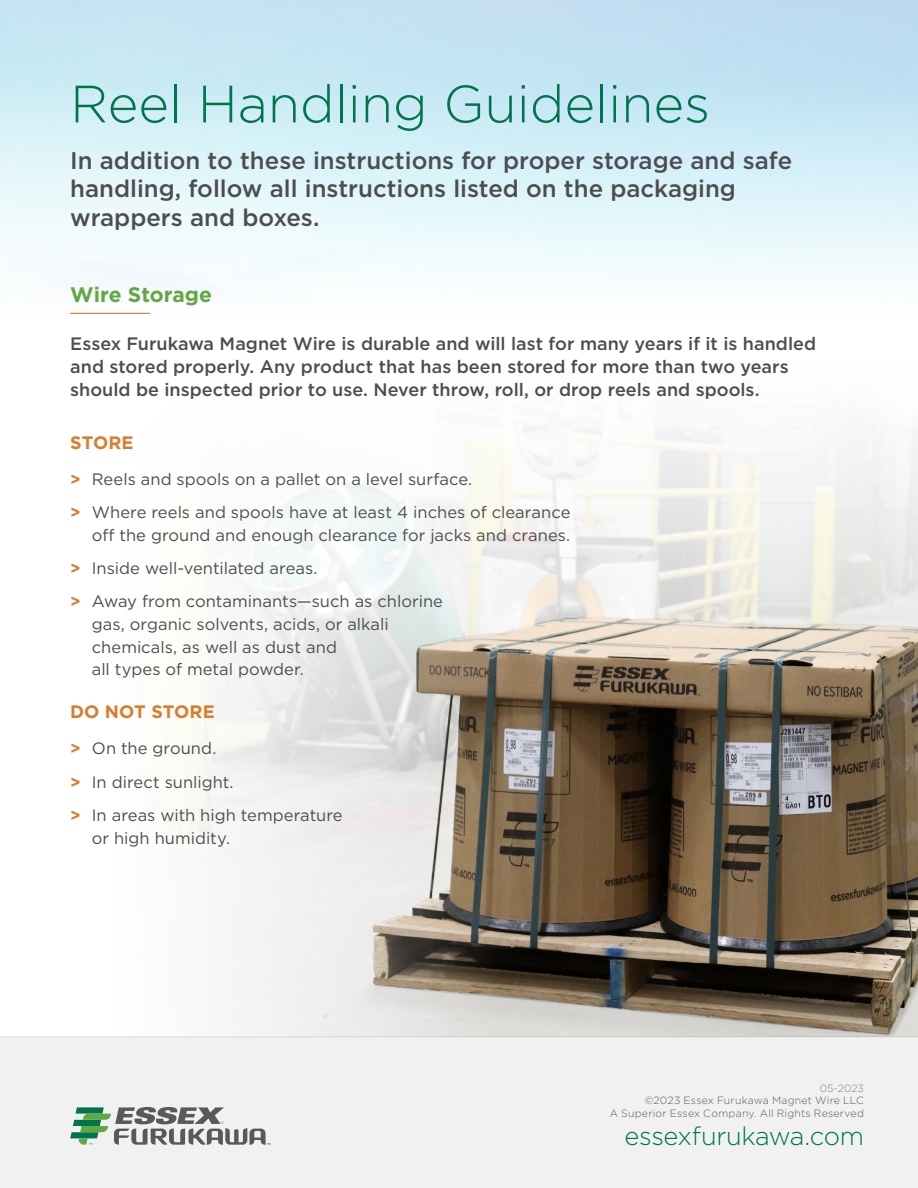
<style>
.page{position:relative;width:918px;height:1188px;background:#fff}
.page>*{position:absolute;margin:0;border:0;box-sizing:border-box;transform-origin:0 0}
.t1{font:300 52.5px "Gotham";color:#00754b}
.t2{font:300 25.5px "Gotham";letter-spacing:-.015em;color:#00754b}
.t3{font:500 24px/28.8px "Gotham";color:#4d4d4f}
.t4{font:700 21px "Gotham";letter-spacing:-.005em;color:#62a744}
.t5{font:500 18px/22.8px "Gotham";color:#4d4d4f}
.t6{font:700 18px "Gotham";color:#d97c2d}
.t7{font:16.5px/33.3px "Gotham";color:#4d4d4f}
.t8{font:300 10.5px/12.6px "Gotham";letter-spacing:.02em;color:#58595b;text-align:right}
.t9{font:300 10.5px "Gotham";color:#808285}
.s1{font-weight:700;color:#d97c2d}
</style>
<div class="page">
<div style="left:0;top:1037px;width:918px;height:151px;background:#f1f1f2"></div>
<svg style="left:70px;top:1107px;width:200px;height:38px"></svg>
<hr style="left:0;top:1037px;width:918px;height:1px;background:#dcddde">
<img style="left:114px;top:378px;width:804px;height:659px">
<hr style="left:70px;top:313px;width:80px;height:1px;background:#d97c2d">
<h1 class="t1" style="left:70px;top:71px;width:641px">Reel Handling Guidelines</h1>
<h3 class="t3" style="left:70px;top:145px;width:723px">In addition to these instructions for proper storage and safe handling, follow all instructions listed on the packaging wrappers and boxes.</h3>
<p class="t4" style="left:70px;top:281px;width:143px">Wire Storage</p>
<p class="t5" style="left:70px;top:332px;width:747px">Essex Furukawa Magnet Wire is durable and will last for many years if it is handled and stored properly. Any product that has been stored for more than two years should be inspected prior to use. Never throw, roll, or drop reels and spools.</p>
<p class="t6" style="left:70px;top:431px;width:65px">STORE</p>
<p class="t7" style="left:70px;top:462px;width:502px"><span class="s1">&gt;</span> Reels and spools on a pallet on a level surface.<br><span class="s1">&gt;</span> Where reels and spools have at least 4 inches of clearance</p>
<p class="t7" style="left:70px;top:518px;width:502px;text-indent:22px">off the ground and enough clearance for jacks and cranes. <span class="s1">&gt;</span> Inside well-ventilated areas.<br><span class="s1">&gt;</span> Away from contaminants—such as chlorine</p>
<p class="t7" style="left:92px;top:613px;width:298px;line-height:22.5px">gas, organic solvents, acids, or alkali chemicals, as well as dust and<br>all types of metal powder.</p>
<p class="t6" style="left:70px;top:700px;width:146px">DO NOT STORE</p>
<p class="t7" style="left:70px;top:732px;width:274px"><span class="s1">&gt;</span> On the ground.<br><span class="s1">&gt;</span> In direct sunlight.<br><span class="s1">&gt;</span> In areas with high temperature</p>
<p class="t7" style="left:92px;top:821px;width:140px">or high humidity.</p>
<p class="t9" style="left:820px;top:1081px;width:46px">05-2023</p>
<p class="t8" style="left:610px;top:1094px;width:256px">©2023 Essex Furukawa Magnet Wire LLC<br>A Superior Essex Company. All Rights Reserved</p>
<h2 class="t2" style="left:625px;top:1120px;width:241px">essexfurukawa.com</h2>
</div>
